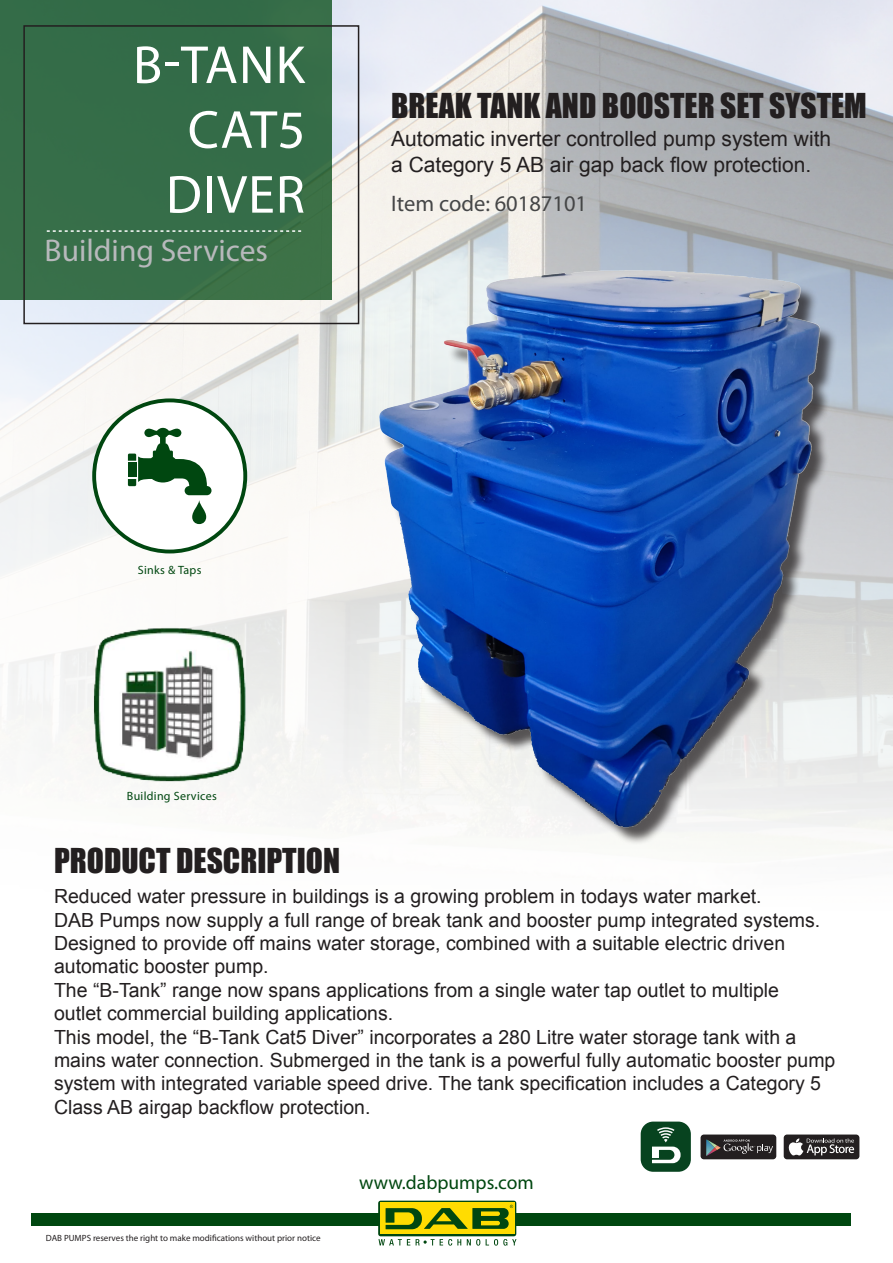
<style>
.page{position:relative;width:893px;height:1263px;background:#fff}
.page>*{position:absolute;margin:0;border:0;box-sizing:border-box;transform-origin:0 0}
.t1{font:54px "Myriad Pro";letter-spacing:.02em;color:#fff}
.t2{font:31.5px "Impact";color:#231f20}
.t3{font:31.5px "Myriad Pro";color:#b8b9bc}
.t4{font:22.5px "Myriad Pro";color:#454647}
.t5{font:21px/25.2px "Arial";color:#231f20}
.t6{font:19.5px/23.4px "Arial";color:#231f20}
.t7{font:19.5px "Myriad Pro";color:#004710}
.t8{font:12px "Myriad Pro";letter-spacing:.025em;color:#004710}
.t9{font:9px "Myriad Pro";color:#231f20}
</style>
<div class="page">
<img style="left:0;top:0;width:893px;height:849px">
<div style="left:31px;top:1213px;width:819px;height:13px;background:#004710"></div>
<svg style="left:378px;top:1239px;width:32px;height:6px"></svg>
<svg style="left:467px;top:1239px;width:13px;height:6px"></svg>
<svg style="left:486px;top:1239px;width:30px;height:6px"></svg>
<svg style="left:378px;top:1201px;width:138px;height:35px"></svg>
<div style="left:380px;top:1203px;width:134px;height:31px;background:#ffdc01"></div>
<svg style="left:416px;top:1239px;width:45px;height:6px"></svg>
<svg style="left:386px;top:1205px;width:127px;height:24px"></svg>
<div style="left:0;top:0;width:332px;height:300px;background:#356d48"></div>
<div style="left:94px;top:400px;width:151px;height:151px;background:#fff;border-radius:50%"></div>
<div style="left:92px;top:398px;width:155px;height:155px;border:4px solid #004710;border-radius:50%"></div>
<svg style="left:192px;top:500px;width:14px;height:24px"></svg>
<svg style="left:128px;top:428px;width:84px;height:67px"></svg>
<div style="left:128px;top:463px;width:8px;height:14px;background:#004710"></div>
<div style="left:641px;top:1121px;width:50px;height:51px;background:#07431f;border-radius:13px"></div>
<svg style="left:652px;top:1127px;width:29px;height:36px"></svg>
<div style="left:784px;top:1134px;width:75px;height:25px;background:#231f20;border-radius:3px"></div>
<svg style="left:788px;top:1138px;width:66px;height:17px"></svg>
<div style="left:701px;top:1134px;width:75px;height:25px;background:#231f20;border-radius:3px"></div>
<svg style="left:706px;top:1139px;width:67px;height:17px"></svg>
<div style="left:23px;top:25px;width:336px;height:299px;border:2px solid #231f20"></div>
<svg style="left:47px;top:230px;width:254px;height:2px"></svg>
<img style="left:64px;top:619px;width:210px;height:168px">
<img style="left:356px;top:251px;width:485px;height:591px">
<p class="t1" style="left:133px;top:32px;width:173px">B-TANK</p>
<p class="t1" style="left:188px;top:96px;width:119px">CAT5</p>
<p class="t1" style="left:166px;top:161px;width:140px">DIVER</p>
<p class="t3" style="left:45px;top:231px;width:225px">Building Services</p>
<p class="t2" style="left:391px;top:81px;width:477px">BREAK TANK AND BOOSTER SET SYSTEM</p>
<p class="t5" style="left:391px;top:126px;width:441px">Automatic inverter controlled pump system with a Category 5 AB air gap back flow protection.</p>
<p class="t4" style="left:391px;top:189px;width:197px">Item code: 60187101</p>
<p class="t8" style="left:138px;top:562px;width:65px">Sinks &amp; Taps</p>
<p class="t8" style="left:127px;top:788px;width:91px">Building Services</p>
<p class="t2" style="left:54px;top:836px;width:288px">PRODUCT DESCRIPTION</p>
<p class="t6" style="left:54px;top:884px;width:709px">Reduced water pressure in buildings is a growing problem in todays water market.</p>
<p class="t6" style="left:54px;top:908px;width:768px">DAB Pumps now supply a full range of break tank and booster pump integrated systems.<br>Designed to provide off mains water storage, combined with a suitable electric driven</p>
<p class="t6" style="left:54px;top:955px;width:216px">automatic booster pump.</p>
<p class="t6" style="left:54px;top:978px;width:727px">The “B-Tank” range now spans applications from a single water tap outlet to multiple</p>
<p class="t6" style="left:54px;top:1001px;width:341px">outlet commercial building applications.</p>
<p class="t6" style="left:54px;top:1025px;width:783px">This model, the “B-Tank Cat5 Diver” incorporates a 280 Litre water storage tank with a mains water connection. Submerged in the tank is a powerful fully automatic booster pump system with integrated variable speed drive. The tank specification includes a Category 5<br>Class AB airgap backflow protection.</p>
<p class="t9" style="left:46px;top:1232px;width:276px">DAB PUMPS reserves the right to make modifications without prior notice</p>
<p class="t7" style="left:359px;top:1171px;width:176px">www.dabpumps.com</p>
</div>
